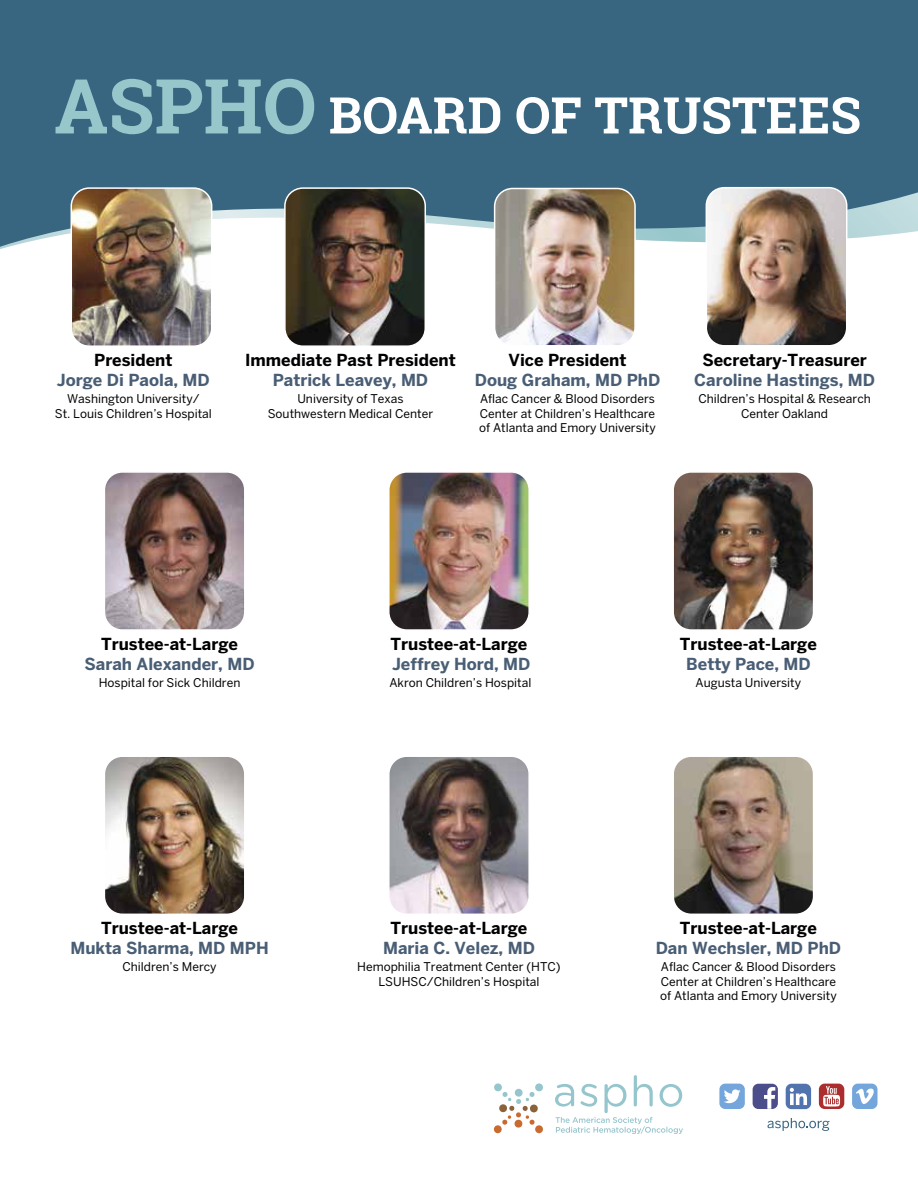
<style>
.page{position:relative;width:918px;height:1188px;background:#fff}
.page>*{position:absolute;margin:0;border:0;box-sizing:border-box;transform-origin:0 0}
.t1{font:700 50.55px "Roboto Slab";color:#fff}
.t2{font:700 16.5px "Benton Sans";color:#000}
.t3{font:700 16.5px "Benton Sans";color:#495e75}
.t4{font:12px/14.4px "Benton Sans";color:#000;text-align:center}
.s1{font-size:75.9px;color:#97c6cb}
</style>
<div class="page">
<div style="left:0;top:0;width:918px;height:249px;background:#386680"></div>
<img style="left:495px;top:189px;width:140px;height:155px">
<div style="left:494px;top:188px;width:142px;height:159px;border:2px solid #fff;border-radius:18px"></div>
<img style="left:706px;top:188px;width:141px;height:156px">
<div style="left:706px;top:187px;width:141px;height:160px;border:2px solid #fff;border-radius:18px"></div>
<img style="left:71px;top:188px;width:141px;height:156px">
<div style="left:71px;top:187px;width:141px;height:160px;border:2px solid #fff;border-radius:18px"></div>
<svg style="left:767px;top:1118px;width:62px;height:13px"></svg>
<svg style="left:493px;top:1083px;width:50px;height:51px"></svg>
<svg style="left:555px;top:1075px;width:128px;height:59px"></svg>
<img style="left:285px;top:188px;width:140px;height:156px">
<div style="left:284px;top:187px;width:142px;height:160px;border:2px solid #fff;border-radius:18px"></div>
<img style="left:675px;top:474px;width:136px;height:154px">
<div style="left:672px;top:471px;width:142px;height:160px;border:2px solid #fff;border-radius:18px"></div>
<img style="left:107px;top:758px;width:136px;height:154px">
<div style="left:104px;top:755px;width:142px;height:160px;border:2px solid #fff;border-radius:18px"></div>
<img style="left:391px;top:758px;width:136px;height:154px">
<div style="left:388px;top:755px;width:142px;height:160px;border:2px solid #fff;border-radius:18px"></div>
<img style="left:675px;top:758px;width:136px;height:154px">
<div style="left:672px;top:755px;width:142px;height:160px;border:2px solid #fff;border-radius:18px"></div>
<img style="left:107px;top:474px;width:136px;height:154px">
<div style="left:104px;top:471px;width:142px;height:160px;border:2px solid #fff;border-radius:18px"></div>
<img style="left:391px;top:474px;width:136px;height:154px">
<div style="left:388px;top:471px;width:142px;height:160px;border:2px solid #fff;border-radius:18px"></div>
<div style="left:819px;top:1084px;width:25px;height:25px;background:#ab2d2e;border-radius:6px"></div>
<svg style="left:823px;top:1086px;width:17px;height:21px"></svg>
<div style="left:753px;top:1084px;width:25px;height:25px;background:#4c4e8b;border-radius:6px"></div>
<svg style="left:764px;top:1087px;width:11px;height:22px"></svg>
<div style="left:786px;top:1084px;width:25px;height:25px;background:#5174ae;border-radius:6px"></div>
<svg style="left:790px;top:1088px;width:17px;height:17px"></svg>
<div style="left:719px;top:1084px;width:26px;height:25px;background:#75a6db;border-radius:6px"></div>
<svg style="left:724px;top:1089px;width:17px;height:14px"></svg>
<div style="left:852px;top:1084px;width:26px;height:25px;background:#75a6db;border-radius:6px"></div>
<svg style="left:856px;top:1089px;width:18px;height:15px"></svg>
<h1 class="t1" style="left:54px;top:80px;width:808px"><span class="s1">ASPHO</span> BOARD OF TRUSTEES</h1>
<h2 class="t2" style="left:94px;top:350px;width:80px">President</h2>
<h2 class="t3" style="left:57px;top:370px;width:154px">Jorge Di Paola, MD</h2>
<p class="t4" style="left:55px;top:392px;width:159px">Washington University/<br>St. Louis Children’s Hospital</p>
<h2 class="t2" style="left:245px;top:350px;width:212px">Immediate Past President</h2>
<h2 class="t3" style="left:273px;top:370px;width:157px">Patrick Leavey, MD</h2>
<p class="t4" style="left:268px;top:392px;width:167px">University of Texas<br>Southwestern Medical Center</p>
<h2 class="t2" style="left:509px;top:350px;width:119px">Vice President</h2>
<h2 class="t3" style="left:475px;top:370px;width:187px">Doug Graham, MD PhD</h2>
<p class="t4" style="left:479px;top:392px;width:178px;text-align:justify">Aflac Cancer &amp; Blood Disorders Center at Children’s Healthcare of Atlanta and Emory University</p>
<h2 class="t2" style="left:702px;top:350px;width:166px">Secretary-Treasurer</h2>
<h2 class="t3" style="left:694px;top:370px;width:182px">Caroline Hastings, MD</h2>
<p class="t4" style="left:698px;top:392px;width:174px">Children’s Hospital &amp; Research<br>Center Oakland</p>
<h2 class="t2" style="left:101px;top:634px;width:138px">Trustee-at-Large</h2>
<h2 class="t3" style="left:85px;top:654px;width:172px">Sarah Alexander, MD</h2>
<p class="t4" style="left:99px;top:675px;width:143px">Hospital for Sick Children</p>
<h2 class="t2" style="left:391px;top:634px;width:138px">Trustee-at-Large</h2>
<h2 class="t3" style="left:392px;top:654px;width:140px">Jeffrey Hord, MD</h2>
<p class="t4" style="left:389px;top:675px;width:144px">Akron Children’s Hospital</p>
<h2 class="t2" style="left:680px;top:634px;width:138px">Trustee-at-Large</h2>
<h2 class="t3" style="left:686px;top:654px;width:126px">Betty Pace, MD</h2>
<p class="t4" style="left:696px;top:675px;width:107px">Augusta University</p>
<h2 class="t2" style="left:101px;top:918px;width:138px">Trustee-at-Large</h2>
<h2 class="t3" style="left:70px;top:938px;width:200px">Mukta Sharma, MD MPH</h2>
<p class="t4" style="left:122px;top:960px;width:96px">Children’s Mercy</p>
<h2 class="t2" style="left:391px;top:918px;width:138px">Trustee-at-Large</h2>
<h2 class="t3" style="left:383px;top:938px;width:153px">Maria C. Velez, MD</h2>
<p class="t4" style="left:357px;top:960px;width:205px">Hemophilia Treatment Center (HTC)<br>LSUHSC/Children’s Hospital</p>
<h2 class="t2" style="left:680px;top:918px;width:138px">Trustee-at-Large</h2>
<h2 class="t3" style="left:656px;top:938px;width:187px">Dan Wechsler, MD PhD</h2>
<p class="t4" style="left:660px;top:960px;width:178px;text-align:justify">Aflac Cancer &amp; Blood Disorders Center at Children’s Healthcare of Atlanta and Emory University</p>
</div>
